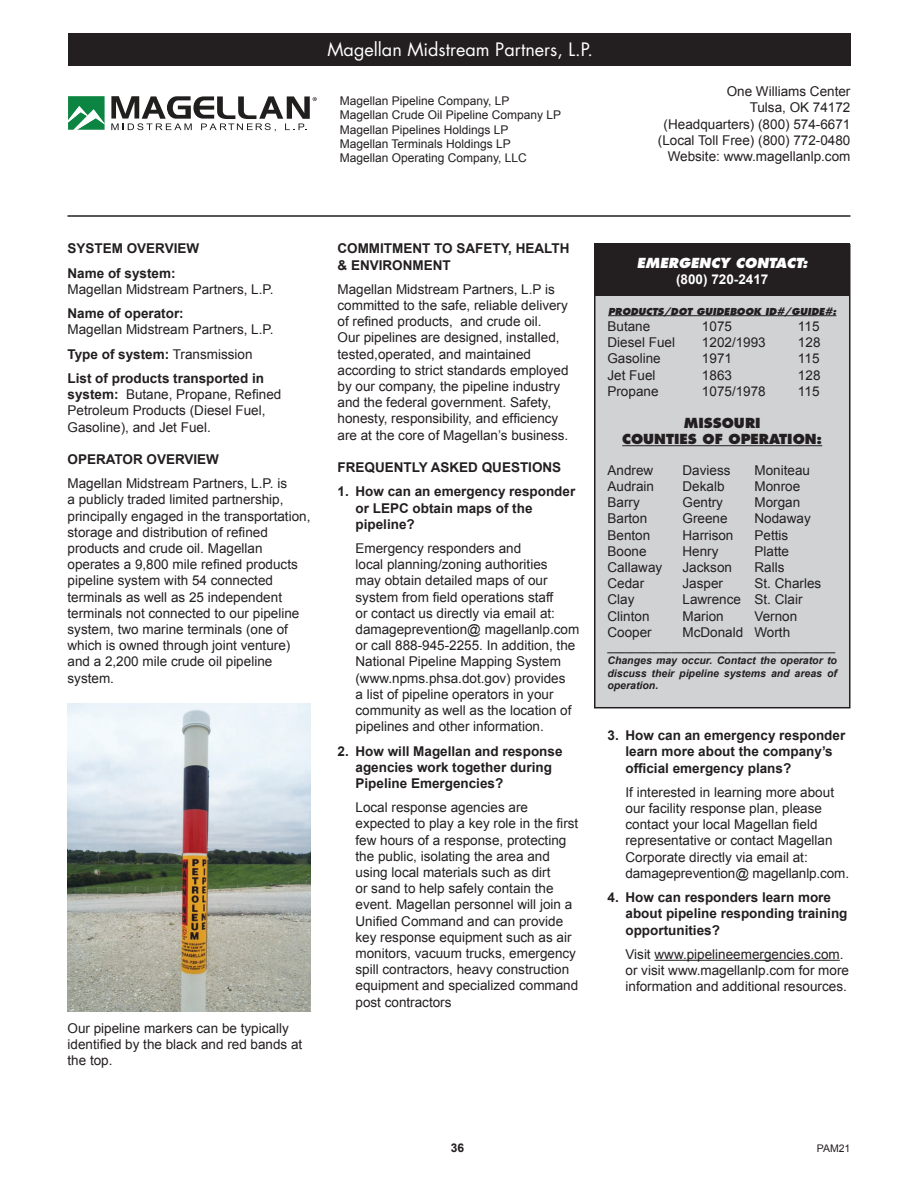
<style>
.page{position:relative;width:918px;height:1188px;background:#fff}
.page>*{position:absolute;margin:0;border:0;box-sizing:border-box;transform-origin:0 0}
.t1{font:18px "Futura";color:#fff}
.t2{font:13.5px/16.2px "Arial";color:#231f20}
.t3{font:700 13.5px/16.2px "Arial";color:#231f20}
.t4{font:800 13.5px "Futura";color:#231f20}
.t5{font:italic 800 13.5px "Futura";color:#fff}
.t6{font:700 13.5px "Arial";color:#fff}
.t7{font:12px "Arial";color:#231f20}
.t8{font:700 12px "Arial";color:#231f20}
.t9{font:italic 700 10.5px/12.6px "Arial";color:#231f20;text-align:justify}
.t10{font:10.5px "Arial";color:#231f20}
.t11{font:italic 800 9.3px "Futura";color:#231f20}
.s1{font-weight:400}
.s2{font-weight:700}
</style>
<div class="page">
<hr style="left:67px;top:215px;width:783px;height:2px;background:#231f20">
<div style="left:595px;top:245px;width:255px;height:463px;background:#d1d2d4"></div>
<div style="left:594px;top:244px;width:256px;height:464px;border:2px solid #231f20"></div>
<div style="left:594px;top:243px;width:255px;height:52px;background:#231f20"></div>
<hr style="left:608px;top:315px;width:228px;height:1px;background:#231f20">
<hr style="left:622px;top:445px;width:200px;height:1px;background:#231f20">
<hr style="left:655px;top:960px;width:185px;height:1px;background:#231f20">
<img style="left:68px;top:704px;width:242px;height:307px">
<div style="left:68px;top:34px;width:783px;height:32px;background:#231f20"></div>
<svg style="left:68px;top:96px;width:37px;height:34px"></svg>
<svg style="left:111px;top:96px;width:206px;height:35px"></svg>
<p class="t1" style="left:328px;top:38px;width:267px">Magellan Midstream Partners, L.P.</p>
<p class="t7" style="left:340px;top:93px;width:171px">Magellan Pipeline Company, LP</p>
<p class="t7" style="left:340px;top:107px;width:223px">Magellan Crude Oil Pipeline Company LP</p>
<p class="t7" style="left:340px;top:121px;width:170px">Magellan Pipelines Holdings LP</p>
<p class="t7" style="left:340px;top:136px;width:173px">Magellan Terminals Holdings LP</p>
<p class="t7" style="left:340px;top:150px;width:189px">Magellan Operating Company, LLC</p>
<p class="t2" style="left:727px;top:84px;width:125px">One Williams Center</p>
<p class="t2" style="left:750px;top:100px;width:102px">Tulsa, OK 74172</p>
<p class="t2" style="left:664px;top:116px;width:188px">(Headquarters) (800) 574-6671</p>
<p class="t2" style="left:658px;top:132px;width:194px">(Local Toll Free) (800) 772-0480</p>
<p class="t2" style="left:668px;top:148px;width:184px">Website: www.magellanlp.com</p>
<p class="t3" style="left:68px;top:241px;width:133px">SYSTEM OVERVIEW</p>
<p class="t3" style="left:68px;top:265px;width:110px">Name of system:</p>
<p class="t2" style="left:68px;top:281px;width:208px">Magellan Midstream Partners, L.P.</p>
<p class="t3" style="left:68px;top:306px;width:118px">Name of operator:</p>
<p class="t2" style="left:68px;top:322px;width:208px">Magellan Midstream Partners, L.P.</p>
<p class="t3" style="left:68px;top:346px;width:187px">Type of system: <span class="s1">Transmission</span></p>
<p class="t2" style="left:68px;top:370px;width:215px"><span class="s2">List of products transported in system:</span> Butane, Propane, Refined<br>Petroleum Products (Diesel Fuel,<br>Gasoline), and Jet Fuel.</p>
<p class="t3" style="left:68px;top:452px;width:153px">OPERATOR OVERVIEW</p>
<p class="t2" style="left:68px;top:476px;width:244px">Magellan Midstream Partners, L.P. is<br>a publicly traded limited partnership, principally engaged in the transportation, storage and distribution of refined products and crude oil. Magellan operates a 9,800 mile refined products pipeline system with 54 connected terminals as well as 25 independent terminals not connected to our pipeline system, two marine terminals (one of which is owned through joint venture) and a 2,200 mile crude oil pipeline system.</p>
<p class="t2" style="left:68px;top:1020px;width:236px">Our pipeline markers can be typically identified by the black and red bands at</p>
<p class="t2" style="left:68px;top:1052px;width:47px">the top.</p>
<p class="t3" style="left:338px;top:241px;width:233px">COMMITMENT TO SAFETY, HEALTH &amp; ENVIRONMENT</p>
<p class="t2" style="left:338px;top:281px;width:233px">Magellan Midstream Partners, L.P is committed to the safe, reliable delivery of refined products, and crude oil.<br>Our pipelines are designed, installed, tested,operated, and maintained according to strict standards employed by our company, the pipeline industry and the federal government. Safety, honesty, responsibility, and efficiency are at the core of Magellan’s business.</p>
<p class="t3" style="left:338px;top:460px;width:225px">FREQUENTLY ASKED QUESTIONS</p>
<p class="t3" style="left:356px;top:484px;width:221px;text-indent:-18px">1. How can an emergency responder or LEPC obtain maps of the pipeline?</p>
<p class="t2" style="left:355px;top:540px;width:225px">Emergency responders and<br>local planning/zoning authorities<br>may obtain detailed maps of our system from field operations staff<br>or contact us directly via email at: damageprevention@ magellanlp.com or call 888-945-2255. In addition, the National Pipeline Mapping System (www.npms.phsa.dot.gov) provides<br>a list of pipeline operators in your community as well as the location of pipelines and other information.</p>
<p class="t3" style="left:356px;top:743px;width:209px;text-indent:-18px">2. How will Magellan and response agencies work together during<br>Pipeline Emergencies?</p>
<p class="t2" style="left:355px;top:800px;width:224px">Local response agencies are expected to play a key role in the first few hours of a response, protecting the public, isolating the area and using local materials such as dirt<br>or sand to help safely contain the event. Magellan personnel will join a Unified Command and can provide key response equipment such as air monitors, vacuum trucks, emergency spill contractors, heavy construction equipment and specialized command post contractors</p>
<p class="t5" style="left:637px;top:254px;width:172px">EMERGENCY CONTACT:</p>
<p class="t6" style="left:676px;top:271px;width:94px">(800) 720-2417</p>
<p class="t11" style="left:608px;top:305px;width:230px">PRODUCTS/DOT GUIDEBOOK ID#/GUIDE#:</p>
<p class="t2" style="left:607px;top:318px;width:44px">Butane</p>
<p class="t2" style="left:702px;top:318px;width:32px">1075</p>
<p class="t2" style="left:798px;top:318px;width:23px">115</p>
<p class="t2" style="left:607px;top:334px;width:69px">Diesel Fuel</p>
<p class="t2" style="left:702px;top:334px;width:65px">1202/1993</p>
<p class="t2" style="left:798px;top:334px;width:24px">128</p>
<p class="t2" style="left:607px;top:351px;width:55px">Gasoline</p>
<p class="t2" style="left:702px;top:351px;width:32px">1971</p>
<p class="t2" style="left:798px;top:351px;width:23px">115</p>
<p class="t2" style="left:607px;top:367px;width:50px">Jet Fuel</p>
<p class="t2" style="left:702px;top:367px;width:32px">1863</p>
<p class="t2" style="left:798px;top:367px;width:24px">128</p>
<p class="t2" style="left:607px;top:383px;width:53px">Propane</p>
<p class="t2" style="left:702px;top:383px;width:65px">1075/1978</p>
<p class="t2" style="left:798px;top:383px;width:23px">115</p>
<p class="t4" style="left:684px;top:415px;width:78px">MISSOURI</p>
<p class="t4" style="left:622px;top:431px;width:202px">COUNTIES OF OPERATION:</p>
<p class="t2" style="left:608px;top:462px;width:47px">Andrew</p>
<p class="t2" style="left:608px;top:478px;width:48px">Audrain</p>
<p class="t2" style="left:608px;top:495px;width:34px">Barry</p>
<p class="t2" style="left:608px;top:511px;width:41px">Barton</p>
<p class="t2" style="left:608px;top:527px;width:44px">Benton</p>
<p class="t2" style="left:608px;top:543px;width:41px">Boone</p>
<p class="t2" style="left:608px;top:559px;width:56px">Callaway</p>
<p class="t2" style="left:608px;top:576px;width:38px">Cedar</p>
<p class="t2" style="left:608px;top:592px;width:28px">Clay</p>
<p class="t2" style="left:608px;top:608px;width:44px">Clinton</p>
<p class="t2" style="left:608px;top:624px;width:46px">Cooper</p>
<p class="t2" style="left:682px;top:462px;width:62px">Daviess<br>Dekalb<br>Gentry<br>Greene<br>Harrison<br>Henry<br>Jackson<br>Jasper<br>Lawrence<br>Marion<br>McDonald</p>
<p class="t2" style="left:754px;top:462px;width:68px">Moniteau<br>Monroe<br>Morgan<br>Nodaway<br>Pettis<br>Platte<br>Ralls<br>St. Charles<br>St. Clair<br>Vernon<br>Worth</p>
<p class="t9" style="left:607px;top:642px;width:229px">_______________________________________</p>
<p class="t9" style="left:607px;top:654px;width:231px">Changes may occur. Contact the operator to discuss their pipeline systems and areas of operation.</p>
<p class="t3" style="left:626px;top:728px;width:221px;text-indent:-18px">3. How can an emergency responder learn more about the company’s official emergency plans?</p>
<p class="t2" style="left:625px;top:784px;width:225px">If interested in learning more about our facility response plan, please contact your local Magellan field representative or contact Magellan Corporate directly via email at: damageprevention@ magellanlp.com.</p>
<p class="t3" style="left:626px;top:890px;width:224px;text-indent:-18px">4. How can responders learn more about pipeline responding training opportunities?</p>
<p class="t2" style="left:625px;top:946px;width:225px">Visit www.pipelineemergencies.com. or visit www.magellanlp.com for more information and additional resources.</p>
<p class="t8" style="left:451px;top:1140px;width:15px">36</p>
<p class="t10" style="left:817px;top:1141px;width:35px">PAM21</p>
</div>
